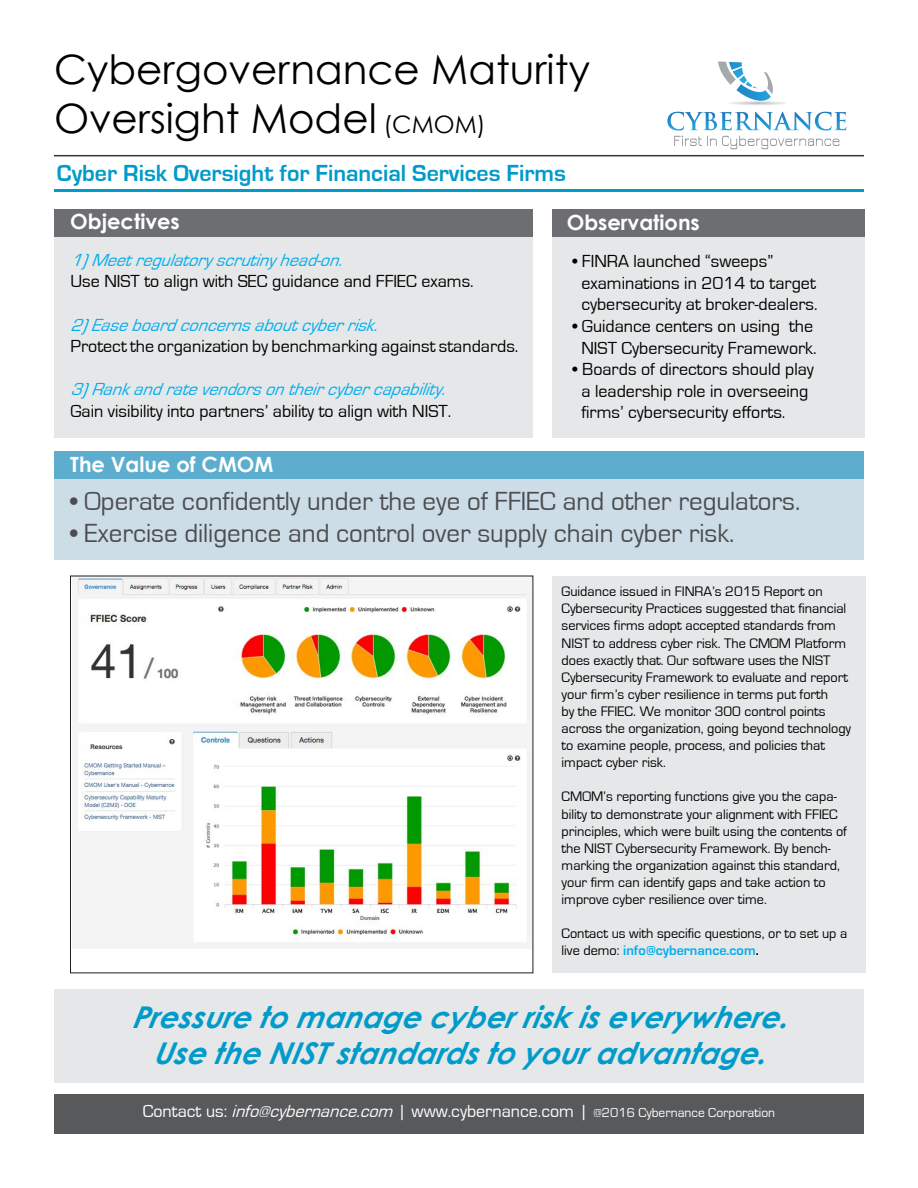
<style>
.page{position:relative;width:918px;height:1188px;background:#fff}
.page>*{position:absolute;margin:0;border:0;box-sizing:border-box;transform-origin:0 0}
.t1{font:40.5px/48.6px "Century Gothic";color:#000}
.t2{font:italic 700 30px/36px "Century Gothic";color:#009bca;text-align:center}
.t3{font:27px "Eurostile";color:#4d4d4f}
.t4{font:700 24px "Eurostile";color:#009bca}
.t5{font:700 21px "Century Gothic";color:#fff}
.t6{font:18px/21.6px "Eurostile";color:#000}
.t7{font:italic 18px "Eurostile";color:#00aeef}
.t8{font:18px "Eurostile";color:#fff}
.t9{font:14.25px/17.1px "Eurostile";color:#000}
.s1{font-size:24px}
.s2{font-weight:700;color:#00aeef}
.s3{font-weight:700}
.s4{font-style:italic}
.s5{font-size:13.5px}
</style>
<div class="page">
<svg style="left:718px;top:61px;width:68px;height:44px"></svg>
<svg style="left:667px;top:112px;width:179px;height:37px"></svg>
<hr style="left:54px;top:155px;width:810px;height:1px;background:#3c3633">
<hr style="left:54px;top:189px;width:810px;height:3px;background:#009bca">
<div style="left:552px;top:209px;width:313px;height:228px;background:#e6e7e8"></div>
<div style="left:552px;top:576px;width:314px;height:397px;background:#e6e7e8"></div>
<div style="left:54px;top:209px;width:479px;height:228px;background:#e6e7e8"></div>
<div style="left:54px;top:989px;width:810px;height:93px;background:#e6e7e8"></div>
<div style="left:54px;top:1094px;width:810px;height:40px;background:#58595b"></div>
<div style="left:54px;top:452px;width:810px;height:108px;background:#ccdde7"></div>
<div style="left:54px;top:452px;width:810px;height:27px;background:#5cadce"></div>
<div style="left:54px;top:209px;width:479px;height:28px;background:#6d6e71"></div>
<div style="left:552px;top:209px;width:313px;height:28px;background:#6d6e71"></div>
<img style="left:72px;top:578px;width:459px;height:371px">
<h1 class="t1" style="left:54px;top:45px;width:538px">Cybergovernance Maturity<br>Oversight Model <span class="s1">(CMOM)</span></h1>
<h3 class="t4" style="left:57px;top:160px;width:510px">Cyber Risk Oversight for Financial Services Firms</h3>
<h3 class="t5" style="left:70px;top:209px;width:111px">Objectives</h3>
<h3 class="t5" style="left:567px;top:209px;width:135px">Observations</h3>
<p class="t6" style="left:581px;top:251px;width:238px;text-indent:-9px">• FINRA launched “sweeps” examinations in 2014 to target cybersecurity at broker-dealers.</p>
<p class="t6" style="left:572px;top:316px;width:246px;text-align:center">• Guidance centers on using the<br>NIST Cybersecurity Framework.</p>
<p class="t6" style="left:581px;top:359px;width:234px;text-indent:-9px">• Boards of directors should play a leadership role in overseeing firms’ cybersecurity efforts.</p>
<p class="t7" style="left:70px;top:250px;width:280px">1)Meetregulatoryscrutinyhead-on.</p>
<p class="t6" style="left:70px;top:271px;width:405px">Use NIST to align with SEC guidance and FFIEC exams.</p>
<p class="t7" style="left:70px;top:315px;width:315px">2)Easeboardconcernsaboutcyberrisk.</p>
<p class="t6" style="left:70px;top:336px;width:449px">Protect the organization by benchmarking against standards.</p>
<p class="t7" style="left:70px;top:380px;width:383px">3)Rankandratevendorsontheircybercapability.</p>
<p class="t6" style="left:70px;top:401px;width:382px">Gain visibility into partners’ ability to align with NIST.</p>
<h3 class="t5" style="left:70px;top:451px;width:205px">The Value of CMOM</h3>
<h3 class="t3" style="left:70px;top:487px;width:732px">• Operate confidently under the eye of FFIEC and other regulators.</h3>
<h3 class="t3" style="left:70px;top:519px;width:666px">• Exercise diligence and control over supply chain cyber risk.</h3>
<p class="t9" style="left:562px;top:583px;width:291px">Guidance issued in FINRA’s 2015 Report on Cybersecurity Practices suggested that financial services firms adopt accepted standards from NIST to address cyber risk. The CMOM Platform does exactly that. Our software uses the NIST Cybersecurity Framework to evaluate and report your firm’s cyber resilience in terms put forth<br>by the FFIEC. We monitor 300 control points across the organization, going beyond technology to examine people, process, and policies that impact cyber risk.</p>
<p class="t9" style="left:562px;top:789px;width:287px">CMOM’s reporting functions give you the capa&shy;bility to demonstrate your alignment with FFIEC principles, which were built using the contents of the NIST Cybersecurity Framework. By bench&shy;marking the organization against this standard, your firm can identify gaps and take action to improve cyber resilience over time.</p>
<p class="t9" style="left:562px;top:925px;width:287px">Contact us with specific questions, or to set up a live demo: <span class="s2">info@cybernance.com</span><span class="s3">.</span></p>
<h2 class="t2" style="left:132px;top:998px;width:667px">Pressure to manage cyberriskiseverywhere.<br>Use the NISTstandardsto youradvantage.</h2>
<p class="t8" style="left:143px;top:1101px;width:634px">Contact us: <span class="s4">info@cybernance.com</span> | www.cybernance.com | <span class="s5">@2016 Cybernance Corporation</span></p>
</div>
